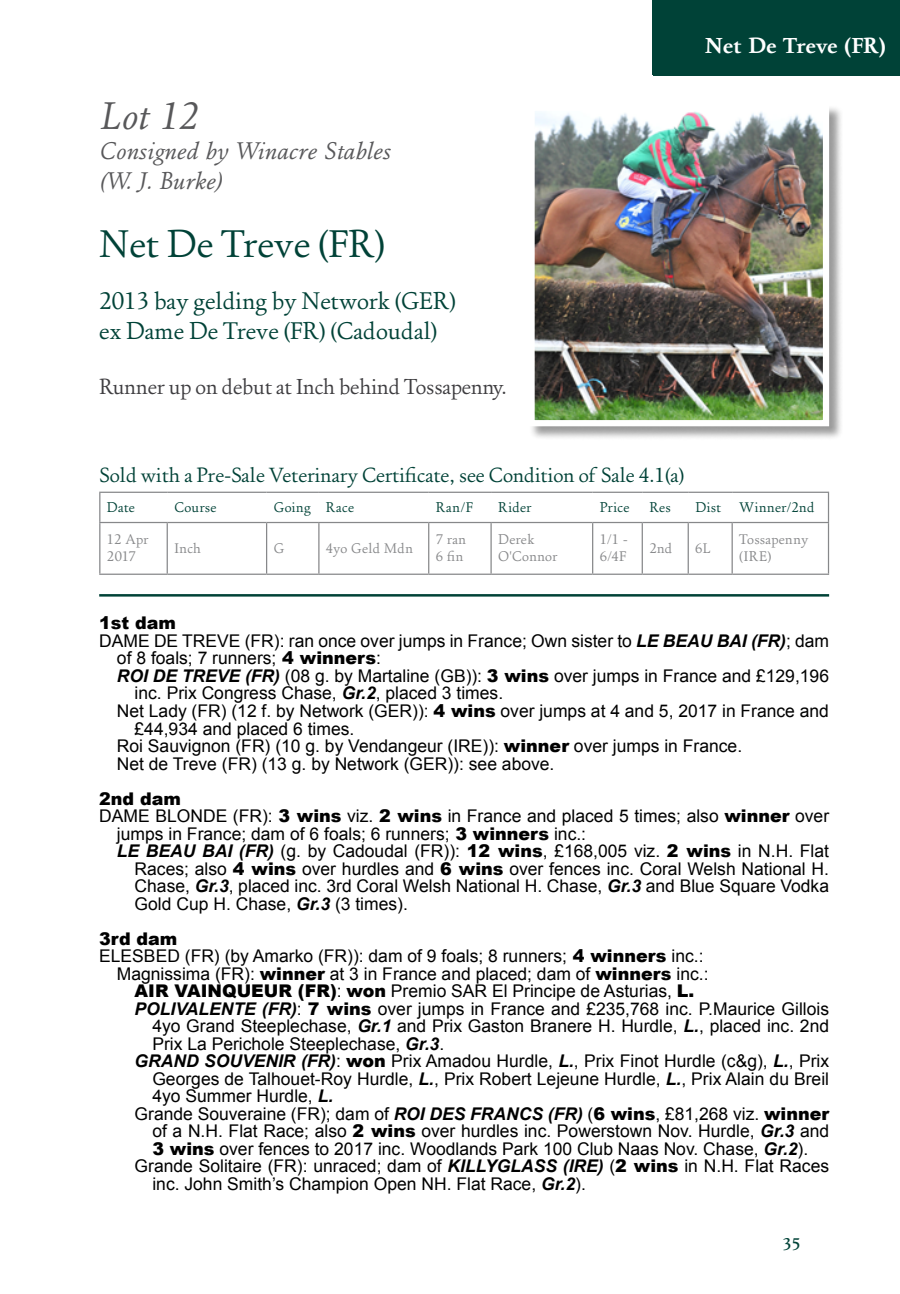
<style>
.page{position:relative;width:900px;height:1294px;background:#fff}
.page>*{position:absolute;margin:0;border:0;box-sizing:border-box;transform-origin:0 0}
.t1{font:40px "Foundry Old Style";color:#004237}
.t2{font:italic 40px "Foundry Old Style";color:#58585a}
.t3{font:25px/30px "Foundry Old Style";color:#004237}
.t4{font:italic 25px/30px "Foundry Old Style";color:#58585a}
.t5{font:22.5px "Foundry Old Style";letter-spacing:-.005em;color:#3e3d40}
.t6{font:700 22.5px "Foundry Old Style";color:#fff}
.t7{font:21.25px "Foundry Old Style";color:#004237}
.t8{font:17.5px "Arial";color:#000}
.t9{font:900 17.5px "Arial";color:#000}
.t10{font:500 17.5px "Foundry Old Style";color:#004237}
.t11{font:14.5px/17.5px "Foundry Old Style";letter-spacing:.015em;color:#87888a}
.t12{font:14.5px "Foundry Old Style";letter-spacing:.025em;color:#004237}
.s1{font-weight:700;font-style:italic}
.s2{font-weight:900}
</style>
<div class="page">
<div style="left:653px;top:0;width:247px;height:75px;background:#004237"></div>
<hr style="left:99px;top:594px;width:730px;height:2px;background:#004237">
<div style="left:529px;top:105px;width:314px;height:335px;background:#000;opacity:.4"></div>
<img style="left:535px;top:112px;width:287px;height:307px">
<div style="left:528px;top:105px;width:301px;height:321px;border:6px solid #fff"></div>
<hr style="left:167px;top:523px;width:1px;height:50px;background:#87888a">
<hr style="left:266px;top:523px;width:1px;height:50px;background:#87888a">
<hr style="left:318px;top:523px;width:2px;height:50px;background:#87888a">
<hr style="left:428px;top:523px;width:1px;height:50px;background:#87888a">
<hr style="left:490px;top:523px;width:2px;height:50px;background:#87888a">
<hr style="left:592px;top:523px;width:1px;height:50px;background:#87888a">
<hr style="left:642px;top:523px;width:1px;height:50px;background:#87888a">
<hr style="left:688px;top:523px;width:1px;height:50px;background:#87888a">
<hr style="left:732px;top:523px;width:1px;height:50px;background:#87888a">
<hr style="left:99px;top:491px;width:68px;height:2px;background:#87888a">
<svg style="left:99px;top:493px;width:1px;height:29px"></svg>
<hr style="left:167px;top:491px;width:100px;height:2px;background:#87888a">
<hr style="left:267px;top:491px;width:52px;height:2px;background:#87888a">
<hr style="left:319px;top:491px;width:110px;height:2px;background:#87888a">
<hr style="left:429px;top:491px;width:62px;height:2px;background:#87888a">
<hr style="left:491px;top:491px;width:102px;height:2px;background:#87888a">
<hr style="left:593px;top:491px;width:49px;height:2px;background:#87888a">
<hr style="left:642px;top:491px;width:46px;height:2px;background:#87888a">
<hr style="left:688px;top:491px;width:44px;height:2px;background:#87888a">
<hr style="left:732px;top:491px;width:97px;height:2px;background:#87888a">
<svg style="left:828px;top:493px;width:1px;height:29px"></svg>
<hr style="left:99px;top:522px;width:68px;height:1px;background:#87888a">
<hr style="left:99px;top:523px;width:1px;height:50px;background:#87888a">
<hr style="left:167px;top:522px;width:100px;height:1px;background:#87888a">
<hr style="left:267px;top:522px;width:52px;height:1px;background:#87888a">
<hr style="left:319px;top:522px;width:110px;height:1px;background:#87888a">
<hr style="left:429px;top:522px;width:62px;height:1px;background:#87888a">
<hr style="left:491px;top:522px;width:102px;height:1px;background:#87888a">
<hr style="left:593px;top:522px;width:49px;height:1px;background:#87888a">
<hr style="left:642px;top:522px;width:46px;height:1px;background:#87888a">
<hr style="left:688px;top:522px;width:44px;height:1px;background:#87888a">
<hr style="left:732px;top:522px;width:97px;height:1px;background:#87888a">
<hr style="left:828px;top:523px;width:1px;height:50px;background:#87888a">
<hr style="left:99px;top:573px;width:68px;height:2px;background:#87888a">
<hr style="left:167px;top:573px;width:100px;height:2px;background:#87888a">
<hr style="left:267px;top:573px;width:52px;height:2px;background:#87888a">
<hr style="left:319px;top:573px;width:110px;height:2px;background:#87888a">
<hr style="left:429px;top:573px;width:62px;height:2px;background:#87888a">
<hr style="left:491px;top:573px;width:102px;height:2px;background:#87888a">
<hr style="left:593px;top:573px;width:49px;height:2px;background:#87888a">
<hr style="left:642px;top:573px;width:46px;height:2px;background:#87888a">
<hr style="left:688px;top:573px;width:44px;height:2px;background:#87888a">
<hr style="left:732px;top:573px;width:97px;height:2px;background:#87888a">
<h1 class="t2" style="left:99px;top:93px;width:100px">Lot 12</h1>
<h2 class="t4" style="left:99px;top:136px;width:292px">Consigned by Winacre Stables (W. J. Burke)</h2>
<h1 class="t1" style="left:99px;top:223px;width:288px">Net De Treve (FR)</h1>
<h2 class="t3" style="left:99px;top:287px;width:358px">2013 bay gelding by Network (GER) ex Dame De Treve (FR) (Cadoudal)</h2>
<p class="t5" style="left:99px;top:375px;width:409px">Runner up on debut at Inch behind Tossapenny.</p>
<p class="t6" style="left:705px;top:33px;width:182px">Net De Treve (FR)</p>
<p class="t7" style="left:99px;top:464px;width:587px">Sold with a Pre-Sale Veterinary Certificate, see Condition of Sale 4.1(a)</p>
<p class="t12" style="left:107px;top:498px;width:30px">Date</p>
<p class="t12" style="left:174px;top:498px;width:44px">Course</p>
<p class="t12" style="left:274px;top:498px;width:82px">Going Race</p>
<p class="t12" style="left:436px;top:498px;width:39px">Ran/F</p>
<p class="t12" style="left:498px;top:498px;width:35px">Rider</p>
<p class="t12" style="left:600px;top:498px;width:31px">Price</p>
<p class="t12" style="left:649px;top:498px;width:23px">Res</p>
<p class="t12" style="left:695px;top:498px;width:121px">Dist Winner/2nd</p>
<p class="t11" style="left:107px;top:530px;width:43px">12 Apr<br>2017</p>
<p class="t11" style="left:174px;top:539px;width:28px">Inch</p>
<p class="t11" style="left:274px;top:539px;width:12px">G</p>
<p class="t11" style="left:326px;top:539px;width:89px">4yo Geld Mdn</p>
<p class="t11" style="left:436px;top:530px;width:32px">7 ran<br>6 fin</p>
<p class="t11" style="left:498px;top:530px;width:61px">Derek<br>O'Connor</p>
<p class="t11" style="left:600px;top:530px;width:29px">1/1 -<br>6/4F</p>
<p class="t11" style="left:649px;top:539px;width:24px">2nd</p>
<p class="t11" style="left:695px;top:539px;width:16px">6L</p>
<p class="t11" style="left:739px;top:530px;width:71px">Tossapenny (IRE)</p>
<p class="t9" style="left:99px;top:610px;width:78px">1st dam</p>
<p class="t8" style="left:99px;top:629px;width:731px">DAME DE TREVE (FR): ran once over jumps in France; Own sister to <span class="s1">LE BEAU BAI (FR)</span>; dam</p>
<p class="t8" style="left:117px;top:647px;width:265px">of 8 foals; 7 runners; <span class="s2">4 winners</span>:</p>
<p class="t8" style="left:117px;top:664px;width:714px"><span class="s1">ROI DE TREVE (FR)</span> (08 g. by Martaline (GB)): <span class="s2">3 wins</span> over jumps in France and £129,196</p>
<p class="t8" style="left:135px;top:682px;width:370px">inc. Prix Congress Chase, <span class="s1">Gr.2</span>, placed 3 times.</p>
<p class="t8" style="left:117px;top:699px;width:714px">Net Lady (FR) (12 f. by Network (GER)): <span class="s2">4 wins</span> over jumps at 4 and 5, 2017 in France and</p>
<p class="t8" style="left:135px;top:717px;width:221px">£44,934 and placed 6 times.</p>
<p class="t8" style="left:117px;top:734px;width:627px">Roi Sauvignon (FR) (10 g. by Vendangeur (IRE)): <span class="s2">winner</span> over jumps in France.</p>
<p class="t8" style="left:117px;top:752px;width:439px">Net de Treve (FR) (13 g. by Network (GER)): see above.</p>
<p class="t9" style="left:99px;top:785px;width:83px">2nd dam</p>
<p class="t8" style="left:99px;top:804px;width:731px">DAME BLONDE (FR): <span class="s2">3 wins</span> viz. <span class="s2">2 wins</span> in France and placed 5 times; also <span class="s2">winner</span> over</p>
<p class="t8" style="left:117px;top:822px;width:471px">jumps in France; dam of 6 foals; 6 runners; <span class="s2">3 winners</span> inc.:</p>
<p class="t8" style="left:117px;top:839px;width:714px"><span class="s1">LE BEAU BAI (FR)</span> (g. by Cadoudal (FR)): <span class="s2">12 wins</span>, £168,005 viz. <span class="s2">2 wins</span> in N.H. Flat</p>
<p class="t8" style="left:135px;top:857px;width:696px">Races; also <span class="s2">4 wins</span> over hurdles and <span class="s2">6 wins</span> over fences inc. Coral Welsh National H.</p>
<p class="t8" style="left:135px;top:874px;width:696px">Chase, <span class="s1">Gr.3</span>, placed inc. 3rd Coral Welsh National H. Chase, <span class="s1">Gr.3</span> and Blue Square Vodka</p>
<p class="t8" style="left:135px;top:892px;width:275px">Gold Cup H. Chase, <span class="s1">Gr.3</span> (3 times).</p>
<p class="t9" style="left:99px;top:925px;width:80px">3rd dam</p>
<p class="t8" style="left:99px;top:944px;width:606px">ELESBED (FR) (by Amarko (FR)): dam of 9 foals; 8 runners; <span class="s2">4 winners</span> inc.:</p>
<p class="t8" style="left:117px;top:962px;width:593px">Magnissima (FR): <span class="s2">winner</span> at 3 in France and placed; dam of <span class="s2">winners</span> inc.:</p>
<p class="t8" style="left:135px;top:979px;width:561px"><span class="s2">AIR VAINQUEUR (FR)</span>: <span class="s2">won</span> Premio SAR El Principe de Asturias, <span class="s2">L.</span></p>
<p class="t8" style="left:135px;top:997px;width:696px"><span class="s1">POLIVALENTE (FR)</span>: <span class="s2">7 wins</span> over jumps in France and £235,768 inc. P.Maurice Gillois</p>
<p class="t8" style="left:152px;top:1014px;width:678px">4yo Grand Steeplechase, <span class="s1">Gr.1</span> and Prix Gaston Branere H. Hurdle, <span class="s1">L.</span>, placed inc. 2nd</p>
<p class="t8" style="left:152px;top:1032px;width:293px">Prix La Perichole Steeplechase, <span class="s1">Gr.3</span>.</p>
<p class="t8" style="left:135px;top:1049px;width:696px"><span class="s1">GRAND SOUVENIR (FR)</span>: <span class="s2">won</span> Prix Amadou Hurdle, <span class="s1">L.</span>, Prix Finot Hurdle (c&amp;g), <span class="s1">L.</span>, Prix</p>
<p class="t8" style="left:152px;top:1067px;width:678px">Georges de Talhouet-Roy Hurdle, <span class="s1">L.</span>, Prix Robert Lejeune Hurdle, <span class="s1">L.</span>, Prix Alain du Breil</p>
<p class="t8" style="left:152px;top:1084px;width:182px">4yo Summer Hurdle, <span class="s1">L.</span></p>
<p class="t8" style="left:135px;top:1102px;width:696px">Grande Souveraine (FR); dam of <span class="s1">ROI DES FRANCS (FR)</span> (<span class="s2">6 wins</span>, £81,268 viz. <span class="s2">winner</span></p>
<p class="t8" style="left:152px;top:1119px;width:678px">of a N.H. Flat Race; also <span class="s2">2 wins</span> over hurdles inc. Powerstown Nov. Hurdle, <span class="s1">Gr.3</span> and</p>
<p class="t8" style="left:152px;top:1137px;width:657px"><span class="s2">3 wins</span> over fences to 2017 inc. Woodlands Park 100 Club Naas Nov. Chase, <span class="s1">Gr.2</span>).</p>
<p class="t8" style="left:135px;top:1154px;width:696px">Grande Solitaire (FR): unraced; dam of <span class="s1">KILLYGLASS (IRE)</span> (<span class="s2">2 wins</span> in N.H. Flat Races</p>
<p class="t8" style="left:152px;top:1172px;width:435px">inc. John Smith’s Champion Open NH. Flat Race, <span class="s1">Gr.2</span>).</p>
<p class="t10" style="left:783px;top:1233px;width:20px">35</p>
</div>
